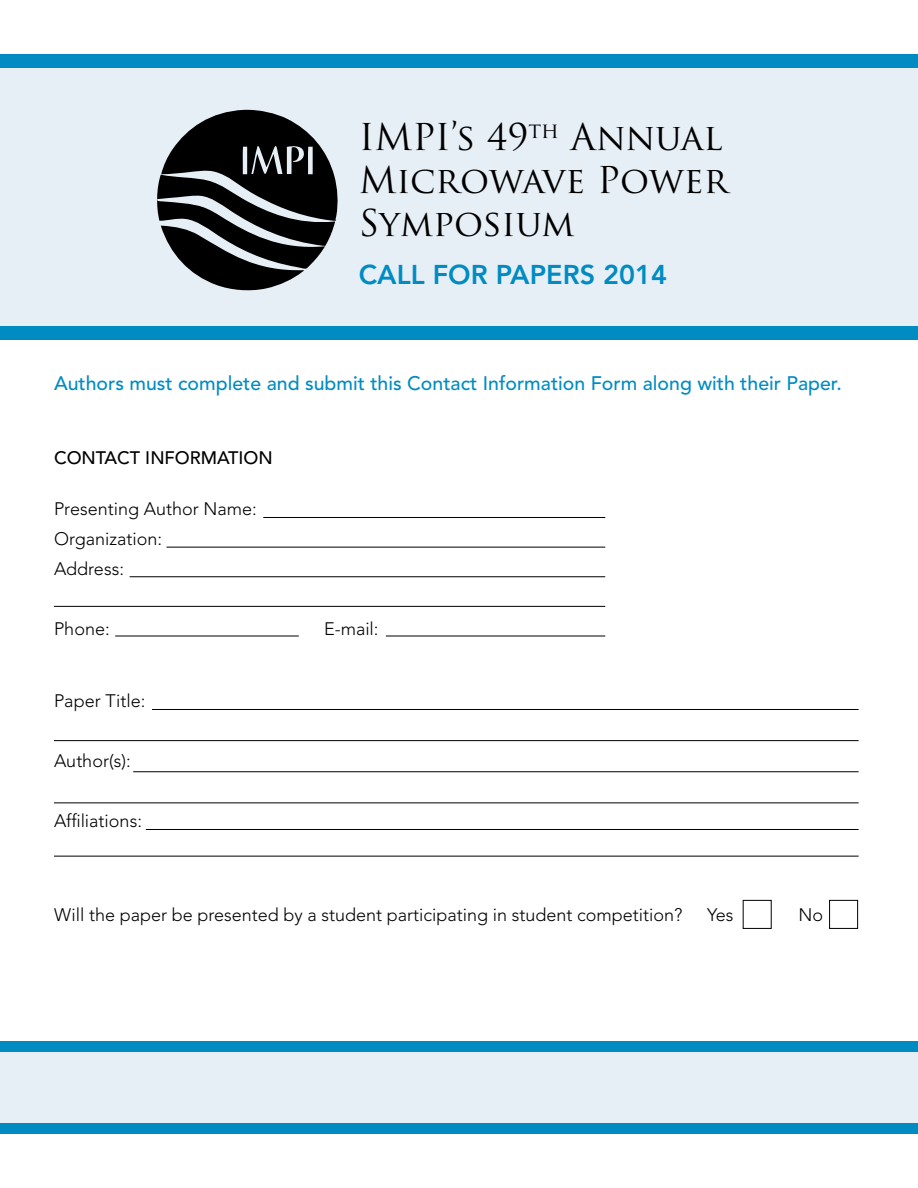
<style>
.page{position:relative;width:918px;height:1188px;background:#fff}
.page>*{position:absolute;margin:0;border:0;box-sizing:border-box;transform-origin:0 0}
.t1{font:36px/43.2px "Trajan Pro";color:#000}
.t2{font:800 27px "Avenir LT Std";color:#008cc2}
.t3{font:500 19.5px "Avenir LT Std";color:#008cc2}
.t4{font:300 18px/30px "Avenir LT Std";color:#000}
.t5{font:500 18px "Avenir LT Std";color:#000}
</style>
<div class="page">
<div style="left:0;top:61px;width:918px;height:265px;background:#e7eff6"></div>
<svg style="left:157px;top:110px;width:181px;height:180px"></svg>
<div style="left:0;top:54px;width:918px;height:14px;background:#008cc2"></div>
<div style="left:0;top:326px;width:918px;height:14px;background:#008cc2"></div>
<hr style="left:152px;top:709px;width:707px;height:1px;background:#000">
<hr style="left:133px;top:771px;width:726px;height:1px;background:#000">
<hr style="left:146px;top:829px;width:713px;height:1px;background:#000">
<hr style="left:54px;top:740px;width:805px;height:1px;background:#000">
<hr style="left:54px;top:802px;width:805px;height:1px;background:#000">
<hr style="left:54px;top:856px;width:805px;height:1px;background:#000">
<hr style="left:263px;top:517px;width:342px;height:1px;background:#000">
<hr style="left:166px;top:547px;width:439px;height:1px;background:#000">
<hr style="left:130px;top:576px;width:475px;height:1px;background:#000">
<hr style="left:115px;top:636px;width:184px;height:1px;background:#000">
<hr style="left:386px;top:636px;width:219px;height:1px;background:#000">
<hr style="left:54px;top:606px;width:551px;height:1px;background:#000">
<div style="left:743px;top:900px;width:29px;height:29px;border:1px solid #000"></div>
<div style="left:829px;top:900px;width:29px;height:29px;border:1px solid #000"></div>
<div style="left:1px;top:1052px;width:917px;height:72px;background:#e7eff6"></div>
<div style="left:1px;top:1042px;width:917px;height:10px;background:#008cc2"></div>
<div style="left:1px;top:1123px;width:917px;height:11px;background:#008cc2"></div>
<h1 class="t1" style="left:359px;top:115px;width:371px">IMPI’s 49<sup>th</sup> Annual<br>Microwave Power<br>Symposium</h1>
<h2 class="t2" style="left:359px;top:258px;width:310px">CALL FOR PAPERS 2014</h2>
<p class="t3" style="left:54px;top:372px;width:789px">Authors must complete and submit this Contact Information Form along with their Paper.</p>
<p class="t5" style="left:54px;top:447px;width:220px">CONTACT INFORMATION</p>
<p class="t4" style="left:54px;top:494px;width:204px">Presenting Author Name:<br>Organization:<br>Address:</p>
<p class="t4" style="left:54px;top:614px;width:57px">Phone:</p>
<p class="t4" style="left:324px;top:614px;width:56px">E-mail:</p>
<p class="t4" style="left:54px;top:685px;width:93px">Paper Title:</p>
<p class="t4" style="left:54px;top:745px;width:78px">Author(s):</p>
<p class="t4" style="left:54px;top:805px;width:90px">Affiliations:</p>
<p class="t4" style="left:54px;top:900px;width:630px">Will the paper be presented by a student participating in student competition?</p>
<p class="t4" style="left:707px;top:900px;width:28px">Yes</p>
<p class="t4" style="left:799px;top:900px;width:26px">No</p>
</div>
